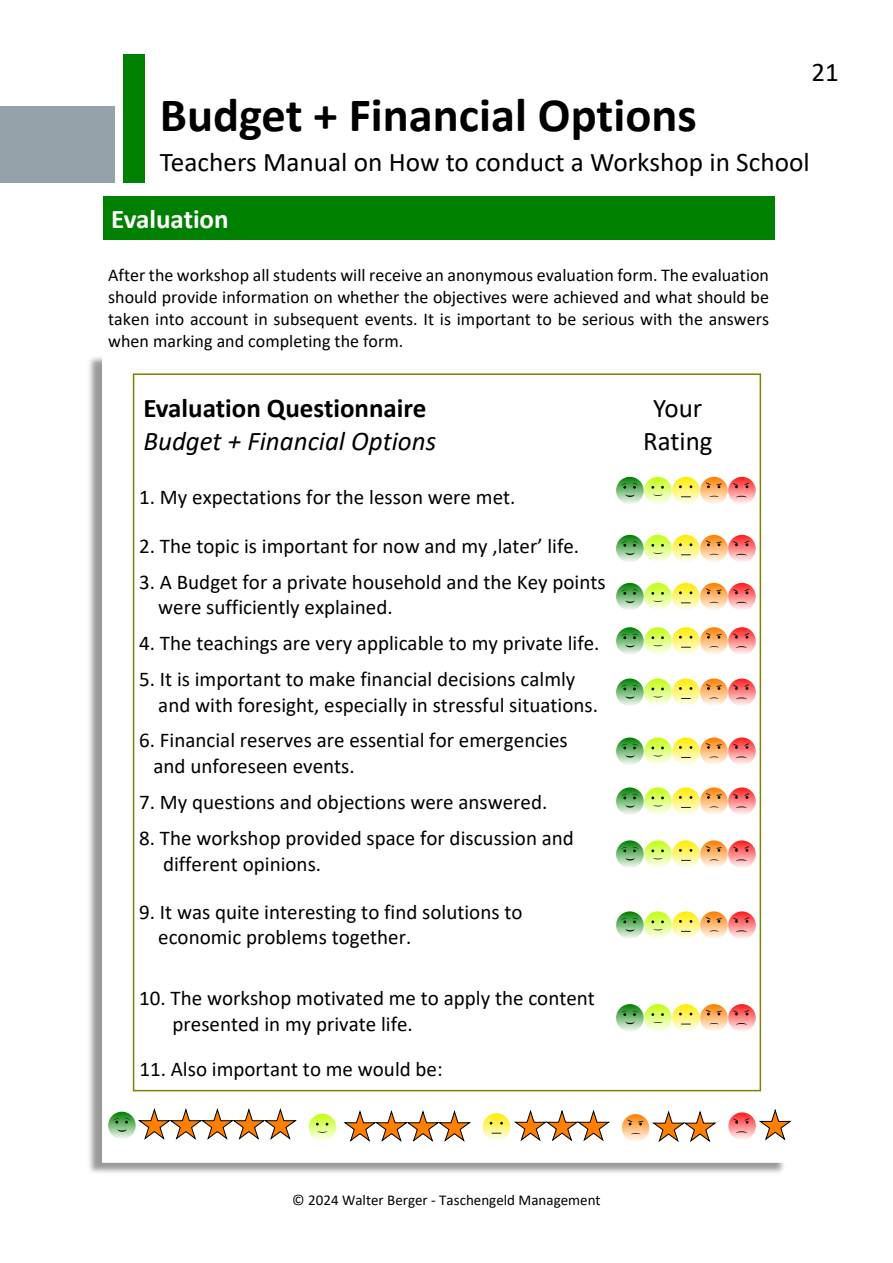
<style>
.page{position:relative;width:893px;height:1263px;background:#fff}
.page>*{position:absolute;margin:0;border:0;box-sizing:border-box;transform-origin:0 0}
.t1{font:700 48px "Calibri";color:#000}
.t2{font:27px/33px "Calibri";color:#000;text-align:center}
.t3{font:700 27px "Calibri";color:#000}
.t4{font:italic 27px "Calibri";color:#000}
.t5{font:700 27px "Calibri";color:#fff}
.t6{font:21px/25.7px "Calibri";color:#000}
.t7{font:18px/22px "Calibri";color:#000;text-align:justify}
.t8{font:15px "Calibri";color:#000}
</style>
<div class="page">
<div style="left:103px;top:196px;width:671px;height:44px;background:#008000"></div>
<div style="left:0;top:106px;width:115px;height:77px;background:#96a2aa"></div>
<div style="left:124px;top:54px;width:21px;height:129px;background:#008000"></div>
<img style="left:89px;top:357px;width:695px;height:816px">
<div style="left:102px;top:353px;width:689px;height:810px;background:#fff"></div>
<svg style="left:700px;top:477px;width:28px;height:27px"></svg>
<svg style="left:705px;top:482px;width:17px;height:6px"></svg>
<svg style="left:728px;top:477px;width:28px;height:27px"></svg>
<svg style="left:736px;top:496px;width:11px;height:2px"></svg>
<svg style="left:732px;top:482px;width:18px;height:6px"></svg>
<svg style="left:672px;top:477px;width:28px;height:27px"></svg>
<svg style="left:644px;top:477px;width:28px;height:27px"></svg>
<svg style="left:651px;top:486px;width:13px;height:10px"></svg>
<svg style="left:616px;top:477px;width:28px;height:27px"></svg>
<svg style="left:621px;top:483px;width:17px;height:14px"></svg>
<svg style="left:700px;top:535px;width:28px;height:27px"></svg>
<svg style="left:705px;top:540px;width:17px;height:6px"></svg>
<svg style="left:728px;top:535px;width:28px;height:27px"></svg>
<svg style="left:736px;top:554px;width:11px;height:2px"></svg>
<svg style="left:732px;top:540px;width:18px;height:6px"></svg>
<svg style="left:672px;top:535px;width:28px;height:27px"></svg>
<svg style="left:644px;top:535px;width:28px;height:27px"></svg>
<svg style="left:651px;top:544px;width:13px;height:10px"></svg>
<svg style="left:616px;top:535px;width:28px;height:27px"></svg>
<svg style="left:621px;top:541px;width:17px;height:14px"></svg>
<svg style="left:700px;top:583px;width:28px;height:27px"></svg>
<svg style="left:705px;top:588px;width:17px;height:6px"></svg>
<svg style="left:728px;top:583px;width:28px;height:27px"></svg>
<svg style="left:736px;top:602px;width:11px;height:2px"></svg>
<svg style="left:732px;top:588px;width:18px;height:6px"></svg>
<svg style="left:672px;top:583px;width:28px;height:27px"></svg>
<svg style="left:644px;top:583px;width:28px;height:27px"></svg>
<svg style="left:651px;top:592px;width:13px;height:10px"></svg>
<svg style="left:616px;top:583px;width:28px;height:27px"></svg>
<svg style="left:621px;top:589px;width:17px;height:14px"></svg>
<svg style="left:700px;top:627px;width:28px;height:28px"></svg>
<svg style="left:709px;top:646px;width:10px;height:2px"></svg>
<svg style="left:705px;top:632px;width:17px;height:7px"></svg>
<svg style="left:728px;top:627px;width:28px;height:28px"></svg>
<svg style="left:736px;top:646px;width:11px;height:2px"></svg>
<svg style="left:732px;top:632px;width:18px;height:7px"></svg>
<svg style="left:672px;top:627px;width:28px;height:28px"></svg>
<svg style="left:644px;top:627px;width:28px;height:28px"></svg>
<svg style="left:616px;top:627px;width:28px;height:28px"></svg>
<svg style="left:621px;top:634px;width:17px;height:13px"></svg>
<svg style="left:700px;top:678px;width:28px;height:28px"></svg>
<svg style="left:709px;top:697px;width:10px;height:2px"></svg>
<svg style="left:705px;top:683px;width:17px;height:7px"></svg>
<svg style="left:728px;top:678px;width:28px;height:28px"></svg>
<svg style="left:736px;top:697px;width:11px;height:2px"></svg>
<svg style="left:732px;top:684px;width:18px;height:6px"></svg>
<svg style="left:672px;top:678px;width:28px;height:28px"></svg>
<svg style="left:644px;top:678px;width:28px;height:28px"></svg>
<svg style="left:616px;top:678px;width:28px;height:28px"></svg>
<svg style="left:625px;top:696px;width:10px;height:2px"></svg>
<svg style="left:621px;top:685px;width:17px;height:5px"></svg>
<svg style="left:700px;top:737px;width:28px;height:28px"></svg>
<svg style="left:709px;top:756px;width:10px;height:2px"></svg>
<svg style="left:705px;top:742px;width:17px;height:7px"></svg>
<svg style="left:728px;top:737px;width:28px;height:28px"></svg>
<svg style="left:736px;top:756px;width:11px;height:2px"></svg>
<svg style="left:732px;top:743px;width:18px;height:6px"></svg>
<svg style="left:672px;top:737px;width:28px;height:28px"></svg>
<svg style="left:644px;top:737px;width:28px;height:28px"></svg>
<svg style="left:616px;top:737px;width:28px;height:28px"></svg>
<svg style="left:625px;top:755px;width:10px;height:2px"></svg>
<svg style="left:621px;top:744px;width:17px;height:5px"></svg>
<svg style="left:700px;top:787px;width:28px;height:28px"></svg>
<svg style="left:709px;top:806px;width:10px;height:2px"></svg>
<svg style="left:705px;top:792px;width:17px;height:7px"></svg>
<svg style="left:728px;top:787px;width:28px;height:28px"></svg>
<svg style="left:736px;top:806px;width:11px;height:2px"></svg>
<svg style="left:732px;top:793px;width:18px;height:6px"></svg>
<svg style="left:672px;top:787px;width:28px;height:28px"></svg>
<svg style="left:644px;top:787px;width:28px;height:28px"></svg>
<svg style="left:616px;top:787px;width:28px;height:28px"></svg>
<svg style="left:625px;top:805px;width:10px;height:2px"></svg>
<svg style="left:621px;top:794px;width:17px;height:5px"></svg>
<svg style="left:700px;top:840px;width:28px;height:28px"></svg>
<svg style="left:709px;top:859px;width:10px;height:2px"></svg>
<svg style="left:705px;top:845px;width:17px;height:7px"></svg>
<svg style="left:728px;top:840px;width:28px;height:28px"></svg>
<svg style="left:736px;top:859px;width:11px;height:2px"></svg>
<svg style="left:732px;top:845px;width:18px;height:7px"></svg>
<svg style="left:672px;top:840px;width:28px;height:28px"></svg>
<svg style="left:644px;top:840px;width:28px;height:28px"></svg>
<svg style="left:616px;top:840px;width:28px;height:28px"></svg>
<svg style="left:625px;top:858px;width:10px;height:2px"></svg>
<svg style="left:621px;top:847px;width:17px;height:5px"></svg>
<svg style="left:700px;top:911px;width:28px;height:28px"></svg>
<svg style="left:709px;top:930px;width:10px;height:2px"></svg>
<svg style="left:705px;top:916px;width:17px;height:7px"></svg>
<svg style="left:728px;top:911px;width:28px;height:28px"></svg>
<svg style="left:736px;top:930px;width:11px;height:2px"></svg>
<svg style="left:732px;top:916px;width:18px;height:7px"></svg>
<svg style="left:672px;top:911px;width:28px;height:28px"></svg>
<svg style="left:644px;top:911px;width:28px;height:28px"></svg>
<svg style="left:616px;top:911px;width:28px;height:28px"></svg>
<svg style="left:625px;top:929px;width:10px;height:2px"></svg>
<svg style="left:621px;top:918px;width:17px;height:5px"></svg>
<div style="left:700px;top:1004px;width:28px;height:28px;background:linear-gradient(to bottom,#ff8408,#fff6ec);border-radius:50%"></div>
<svg style="left:709px;top:1023px;width:10px;height:2px"></svg>
<svg style="left:705px;top:1009px;width:17px;height:6px"></svg>
<div style="left:728px;top:1004px;width:28px;height:28px;background:linear-gradient(to bottom,#ff2525,#fee);border-radius:50%"></div>
<svg style="left:736px;top:1023px;width:11px;height:2px"></svg>
<svg style="left:732px;top:1009px;width:18px;height:6px"></svg>
<svg style="left:672px;top:1004px;width:28px;height:28px"></svg>
<div style="left:644px;top:1004px;width:28px;height:28px;background:linear-gradient(to bottom,#c3ff12,#fbffee);border-radius:50%"></div>
<svg style="left:651px;top:1013px;width:13px;height:10px"></svg>
<svg style="left:616px;top:1004px;width:28px;height:28px"></svg>
<svg style="left:621px;top:1010px;width:17px;height:14px"></svg>
<svg style="left:108px;top:1112px;width:28px;height:27px"></svg>
<svg style="left:117px;top:1129px;width:10px;height:3px"></svg>
<svg style="left:113px;top:1118px;width:17px;height:5px"></svg>
<svg style="left:139px;top:1109px;width:157px;height:30px"></svg>
<svg style="left:345px;top:1111px;width:125px;height:30px"></svg>
<svg style="left:309px;top:1114px;width:27px;height:27px"></svg>
<svg style="left:318px;top:1131px;width:9px;height:2px"></svg>
<svg style="left:483px;top:1113px;width:27px;height:28px"></svg>
<svg style="left:515px;top:1111px;width:94px;height:29px"></svg>
<div style="left:622px;top:1114px;width:27px;height:28px;background:linear-gradient(to bottom,#ff8002,#fff6ed);border-radius:50%"></div>
<svg style="left:631px;top:1133px;width:10px;height:2px"></svg>
<svg style="left:627px;top:1119px;width:17px;height:6px"></svg>
<svg style="left:653px;top:1112px;width:62px;height:29px"></svg>
<svg style="left:728px;top:1112px;width:28px;height:28px"></svg>
<svg style="left:736px;top:1131px;width:11px;height:2px"></svg>
<svg style="left:732px;top:1117px;width:18px;height:7px"></svg>
<svg style="left:760px;top:1110px;width:31px;height:29px"></svg>
<h1 class="t1" style="left:160px;top:95px;width:538px">Budget + Financial Options</h1>
<p class="t2" style="left:812px;top:58px;width:29px">21</p>
<p class="t2" style="left:160px;top:148px;width:651px">Teachers Manual on How to conduct a Workshop in School</p>
<p class="t5" style="left:111px;top:208px;width:119px">Evaluation</p>
<p class="t7" style="left:108px;top:266px;width:662px">After the workshop all students will receive an anonymous evaluation form. The evaluation should provide information on whether the objectives were achieved and what should be taken into account in subsequent events. It is important to be serious with the answers when marking and completing the form.</p>
<p class="t3" style="left:143px;top:397px;width:284px">Evaluation Questionnaire</p>
<p class="t4" style="left:143px;top:429px;width:294px">Budget + Financial Options</p>
<p class="t6" style="left:139px;top:486px;width:378px">1. My expectations for the lesson were met.</p>
<p class="t6" style="left:139px;top:534px;width:441px">2. The topic is important for now and my ‚later’ life.</p>
<p class="t6" style="left:158px;top:570px;width:449px;text-indent:-19px">3. A Budget for a private household and the Key points were sufficiently explained.</p>
<p class="t6" style="left:139px;top:632px;width:462px">4. The teachings are very applicable to my private life.</p>
<p class="t6" style="left:158px;top:668px;width:441px;text-indent:-19px">5. It is important to make financial decisions calmly and with foresight, especially in stressful situations.</p>
<p class="t6" style="left:153px;top:729px;width:416px;text-indent:-14px">6. Financial reserves are essential for emergencies and unforeseen events.</p>
<p class="t6" style="left:139px;top:791px;width:410px">7. My questions and objections were answered.</p>
<p class="t6" style="left:163px;top:827px;width:412px;text-indent:-24px">8. The workshop provided space for discussion and different opinions.</p>
<p class="t6" style="left:158px;top:900px;width:366px;text-indent:-19px">9. It was quite interesting to find solutions to economic problems together.</p>
<p class="t6" style="left:173px;top:987px;width:424px;text-indent:-33px">10. The workshop motivated me to apply the content presented in my private life.</p>
<p class="t6" style="left:139px;top:1058px;width:305px">11. Also important to me would be:</p>
<p class="t2" style="left:643px;top:394px;width:71px">Your<br>Rating</p>
<p class="t8" style="left:292px;top:1194px;width:310px">© 2024 Walter Berger - Taschengeld Management</p>
</div>
